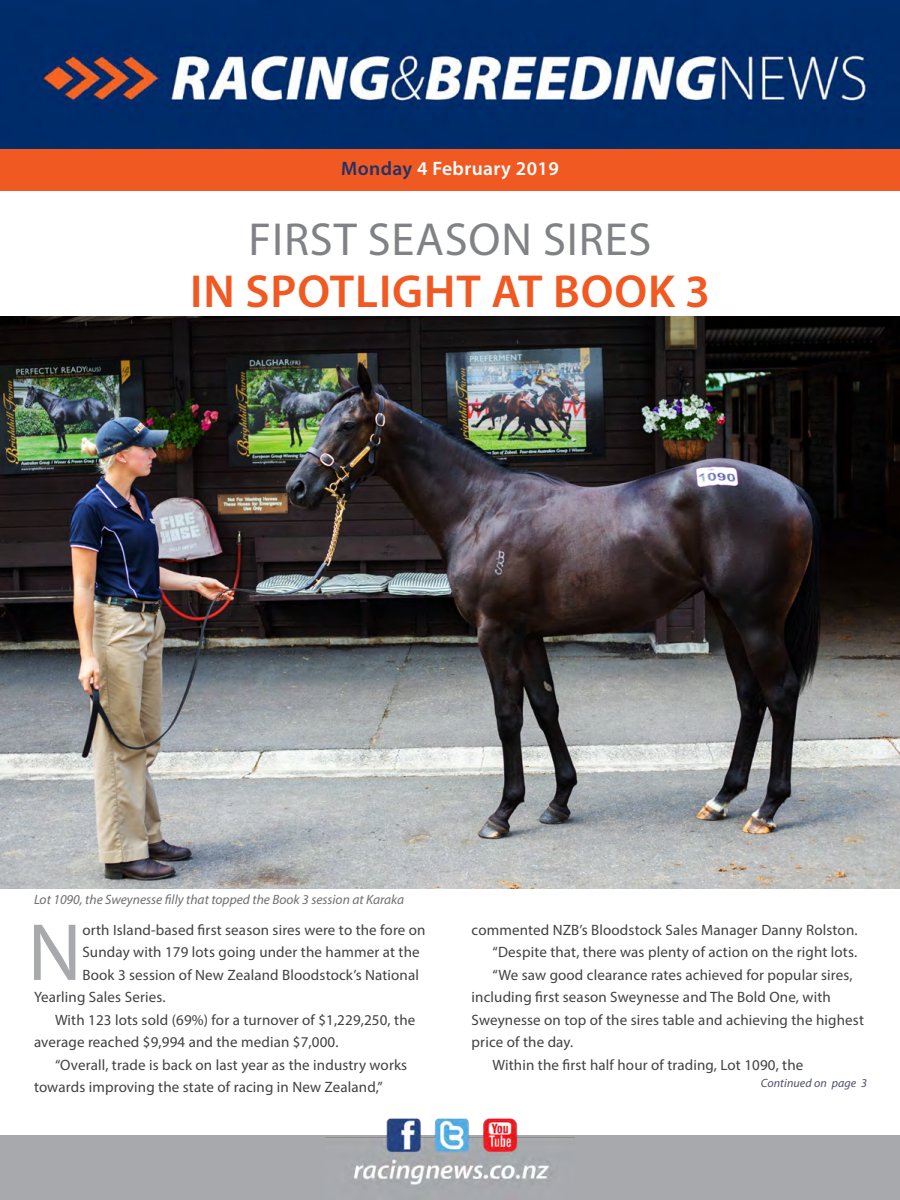
<style>
.page{position:relative;width:900px;height:1200px;background:#fff}
.page>*{position:absolute;margin:0;border:0;box-sizing:border-box;transform-origin:0 0}
.t1{font:81.75px "Myriad Pro";color:#a7a9ac}
.t2{font:600 46.5px "Myriad Pro";letter-spacing:.02em;color:#f15922}
.t3{font:46.5px "Myriad Pro";letter-spacing:.02em;color:#808285}
.t4{font:600 19.5px "Myriad Pro";letter-spacing:.02em;color:#fff}
.t5{font:15px "Myriad Pro";letter-spacing:.01em;color:#414042}
.t6{font:italic 13.5px "Myriad Pro";color:#6d6e71}
.t7{font:italic 12px "Myriad Pro";letter-spacing:.01em;color:#4d4d6b}
.s1{color:#203267}
</style>
<div class="page">
<div style="left:0;top:148px;width:900px;height:43px;background:#f15922"></div>
<div style="left:0;top:1136px;width:900px;height:64px;background:#a7a9ac"></div>
<img style="left:0;top:0;width:900px;height:148px">
<img style="left:325px;top:1118px;width:250px;height:67px">
<img style="left:0;top:316px;width:900px;height:573px">
<h3 class="t4" style="left:341px;top:156px;width:219px"><span class="s1">Monday</span> 4 February 2019</h3>
<h2 class="t3" style="left:248px;top:211px;width:405px">First Season Sires</h2>
<h2 class="t2" style="left:190px;top:262px;width:521px">in Spotlight at Book 3</h2>
<p class="t6" style="left:34px;top:891px;width:372px">Lot 1090, the Sweynesse filly that topped the Book 3 session at Karaka</p>
<h1 class="t1" style="left:28px;top:902px;width:43px">N</h1>
<p class="t5" style="left:82px;top:921px;width:345px">orth Island-based first season sires were to the fore on</p>
<p class="t5" style="left:82px;top:943px;width:339px">Sunday with 179 lots going under the hammer at the</p>
<p class="t5" style="left:82px;top:966px;width:338px">Book 3 session of New Zealand Bloodstock’s National</p>
<p class="t5" style="left:34px;top:988px;width:133px">Yearling Sales Series.</p>
<p class="t5" style="left:55px;top:1011px;width:362px">With 123 lots sold (69%) for a turnover of $1,229,250, the</p>
<p class="t5" style="left:34px;top:1033px;width:306px">average reached $9,994 and the median $7,000.</p>
<p class="t5" style="left:55px;top:1056px;width:354px">“Overall, trade is back on last year as the industry works</p>
<p class="t5" style="left:34px;top:1078px;width:350px">towards improving the state of racing in New Zealand,”</p>
<p class="t5" style="left:472px;top:921px;width:388px">commented NZB’s Bloodstock Sales Manager Danny Rolston.</p>
<p class="t5" style="left:493px;top:943px;width:366px">“Despite that, there was plenty of action on the right lots.</p>
<p class="t5" style="left:493px;top:966px;width:361px">“We saw good clearance rates achieved for popular sires,</p>
<p class="t5" style="left:472px;top:988px;width:361px">including first season Sweynesse and The Bold One, with</p>
<p class="t5" style="left:472px;top:1011px;width:394px">Sweynesse on top of the sires table and achieving the highest</p>
<p class="t5" style="left:472px;top:1033px;width:103px">price of the day.</p>
<p class="t5" style="left:493px;top:1056px;width:312px">Within the first half hour of trading, Lot 1090, the</p>
<p class="t7" style="left:761px;top:1076px;width:108px">Continued on page 3</p>
</div>
